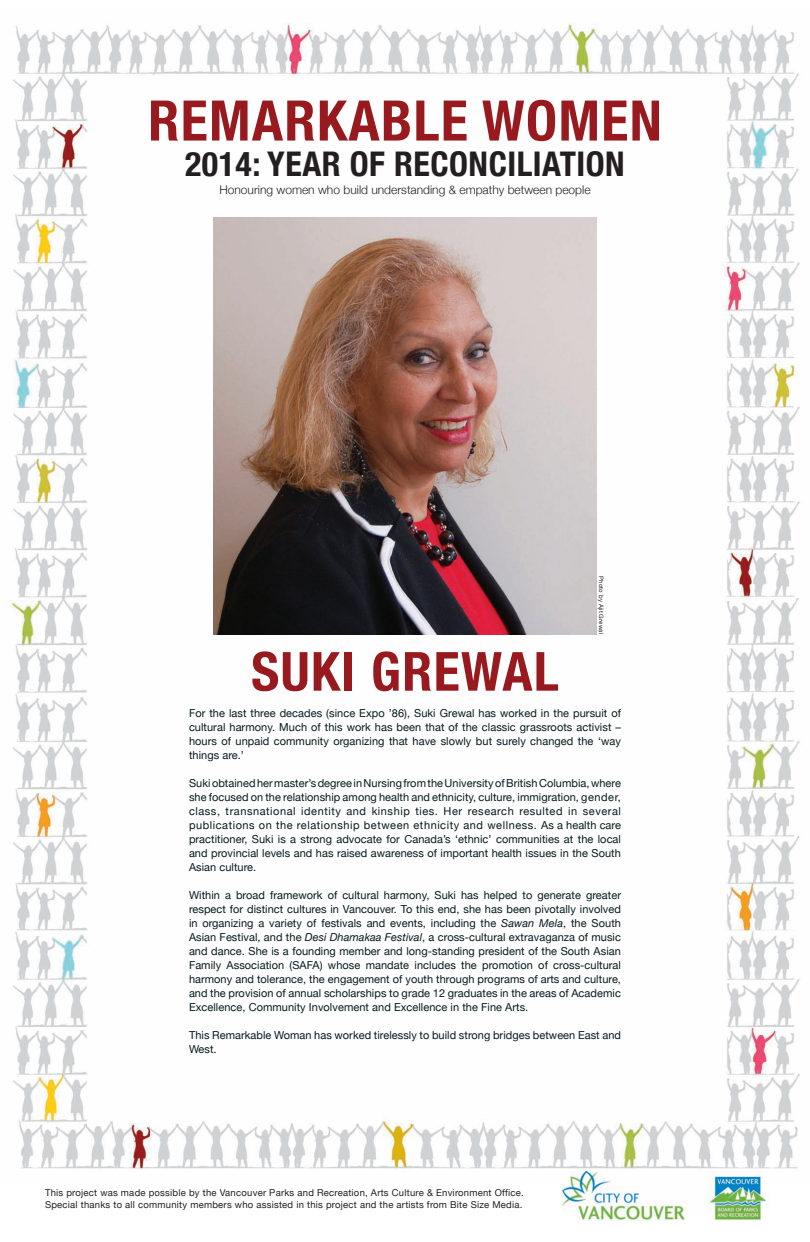
<style>
.page{position:relative;width:810px;height:1242px;background:#fff}
.page>*{position:absolute;margin:0;border:0;box-sizing:border-box;transform-origin:0 0}
.t1{font:700 condensed 56px "Helvetica Neue";letter-spacing:.025em;color:#991a1e}
.t2{font:700 condensed 54px "Helvetica Neue";letter-spacing:.025em;color:#991a1e}
.t3{font:700 condensed 34px "Helvetica Neue";letter-spacing:.015em;color:#231f20}
.t4{font:300 12px "Helvetica Neue";color:#231f20}
.t5{font:11px/14px "Helvetica Neue";letter-spacing:.005em;color:#061a1d;text-align:justify}
.t6{font:9.5px/11.4px "Helvetica Neue";letter-spacing:.025em;color:#231f20}
.t7{font:6px "Helvetica Neue";letter-spacing:.025em;color:#231f20}
.s1{font-style:italic}
</style>
<div class="page">
<img style="left:11px;top:23px;width:789px;height:1149px">
<img style="left:214px;top:218px;width:382px;height:416px">
<img style="left:563px;top:1172px;width:204px;height:49px">
<h1 class="t1" style="left:148px;top:74px;width:515px">REMARKABLE WOMEN</h1>
<h3 class="t3" style="left:185px;top:136px;width:441px">2014: YEAR OF RECONCILIATION</h3>
<p class="t4" style="left:219px;top:180px;width:373px">Honouring women who build understanding &amp; empathy between people</p>
<h2 class="t2" style="left:251px;top:627px;width:309px">SUKI GREWAL</h2>
<p class="t7" style="left:607px;top:576px;width:59px;rotate:90deg">Photo by Ajit Grewal</p>
<p class="t5" style="left:189px;top:706px;width:434px">For the last three decades (since Expo ’86), Suki Grewal has worked in the pursuit of cultural harmony. Much of this work has been that of the classic grassroots activist – hours of unpaid community organizing that have slowly but surely changed the ‘way things are.’</p>
<p class="t5" style="left:189px;top:776px;width:434px">Suki obtained her master’s degree in Nursing from the University of British Columbia, where she focused on the relationship among health and ethnicity, culture, immigration, gender, class, transnational identity and kinship ties. Her research resulted in several publications on the relationship between ethnicity and wellness. As a health care practitioner, Suki is a strong advocate for Canada’s ‘ethnic’ communities at the local and provincial levels and has raised awareness of important health issues in the South Asian culture.</p>
<p class="t5" style="left:189px;top:888px;width:434px">Within a broad framework of cultural harmony, Suki has helped to generate greater respect for distinct cultures in Vancouver. To this end, she has been pivotally involved in organizing a variety of festivals and events, including the <span class="s1">Sawan Mela</span>, the South Asian Festival, and the <span class="s1">Desi Dhamakaa Festival</span>, a cross-cultural extravaganza of music and dance. She is a founding member and long-standing president of the South Asian Family Association (SAFA) whose mandate includes the promotion of cross-cultural harmony and tolerance, the engagement of youth through programs of arts and culture, and the provision of annual scholarships to grade 12 graduates in the areas of Academic Excellence, Community Involvement and Excellence in the Fine Arts.</p>
<p class="t5" style="left:189px;top:1028px;width:434px">This Remarkable Woman has worked tirelessly to build strong bridges between East and<br>West.</p>
<p class="t6" style="left:45px;top:1187px;width:480px">This project was made possible by the Vancouver Parks and Recreation, Arts Culture &amp; Environment Office.<br>Special thanks to all community members who assisted in this project and the artists from Bite Size Media.</p>
</div>
